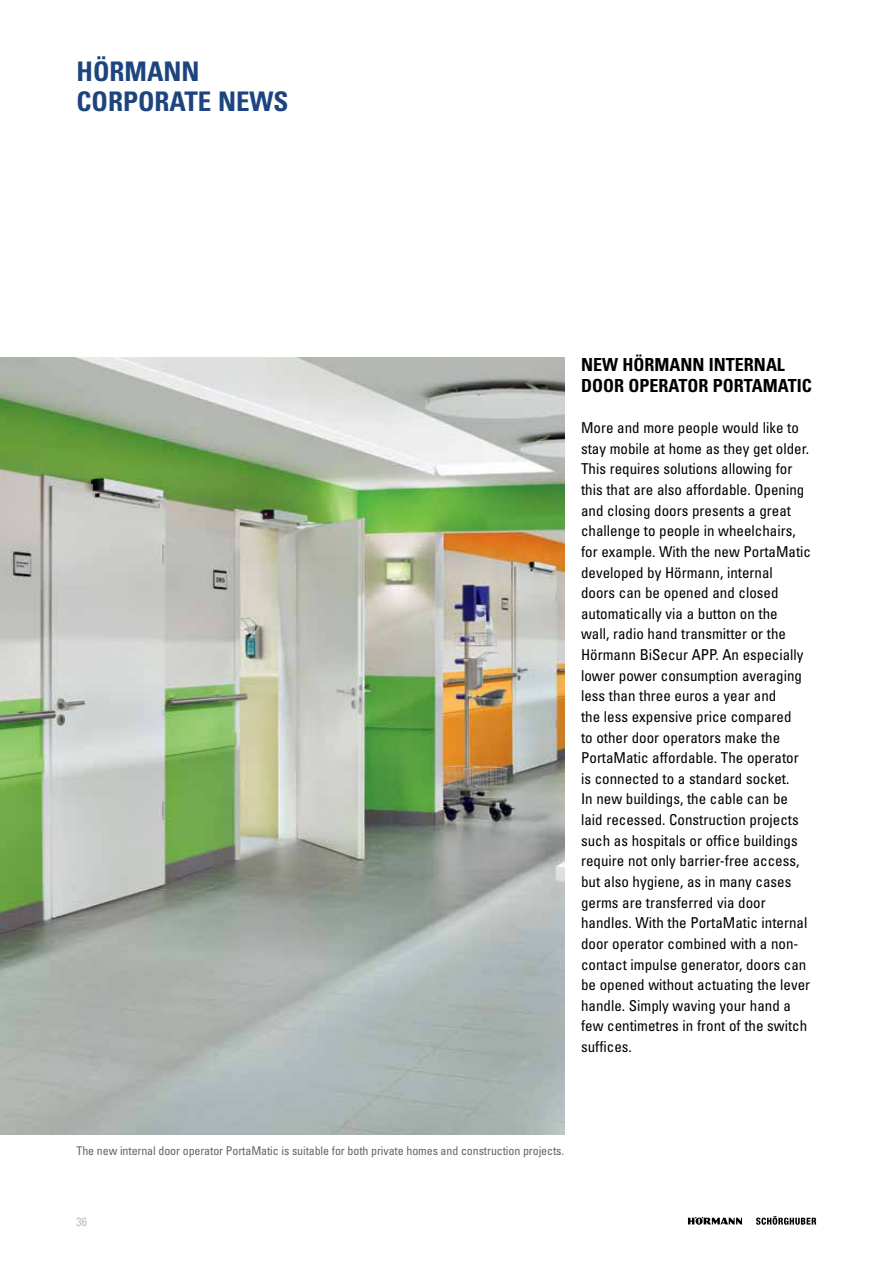
<style>
.page{position:relative;width:893px;height:1263px;background:#fff}
.page>*{position:absolute;margin:0;border:0;box-sizing:border-box;transform-origin:0 0}
.t1{font:700 condensed 27px/30px "Univers LT Std";color:#1c447f}
.t2{font:700 condensed 18px/20.7px "Univers LT Std";color:#000}
.t3{font:condensed 15px/20.7px "Univers LT Std";color:#000}
.t4{font:condensed 12px "Univers LT Std";letter-spacing:-.01em;color:#636466}
.t5{font:condensed 12px "Univers LT Std";color:#babcbe}
</style>
<div class="page">
<svg style="left:688px;top:1217px;width:54px;height:8px"></svg>
<svg style="left:756px;top:1216px;width:60px;height:9px"></svg>
<img style="left:0;top:357px;width:564px;height:777px">
<h1 class="t1" style="left:77px;top:57px;width:214px">HÖRMANN<br>CORPORATE NEWS</h1>
<p class="t2" style="left:581px;top:354px;width:232px">NEW HÖRMANN INTERNAL<br>DOOR OPERATOR PORTAMATIC</p>
<p class="t3" style="left:581px;top:417px;width:231px">More and more people would like to stay mobile at home as they get older.<br>This requires solutions allowing for this that are also affordable. Opening and closing doors presents a great challenge to people in wheelchairs, for example. With the new PortaMatic developed by Hörmann, internal<br>doors can be opened and closed automatically via a button on the<br>wall, radio hand transmitter or the Hörmann BiSecur APP. An especially lower power consumption averaging less than three euros a year and<br>the less expensive price compared<br>to other door operators make the PortaMatic affordable. The operator is connected to a standard socket.<br>In new buildings, the cable can be laid recessed. Construction projects such as hospitals or office buildings require not only barrier-free access, but also hygiene, as in many cases germs are transferred via door handles. With the PortaMatic internal door operator combined with a non&shy;contact impulse generator, doors can be opened without actuating the lever handle. Simply waving your hand a few centimetres in front of the switch suffices.</p>
<p class="t4" style="left:77px;top:1143px;width:489px">The new internal door operator PortaMatic is suitable for both private homes and construction projects.</p>
<p class="t5" style="left:77px;top:1214px;width:12px">36</p>
</div>
